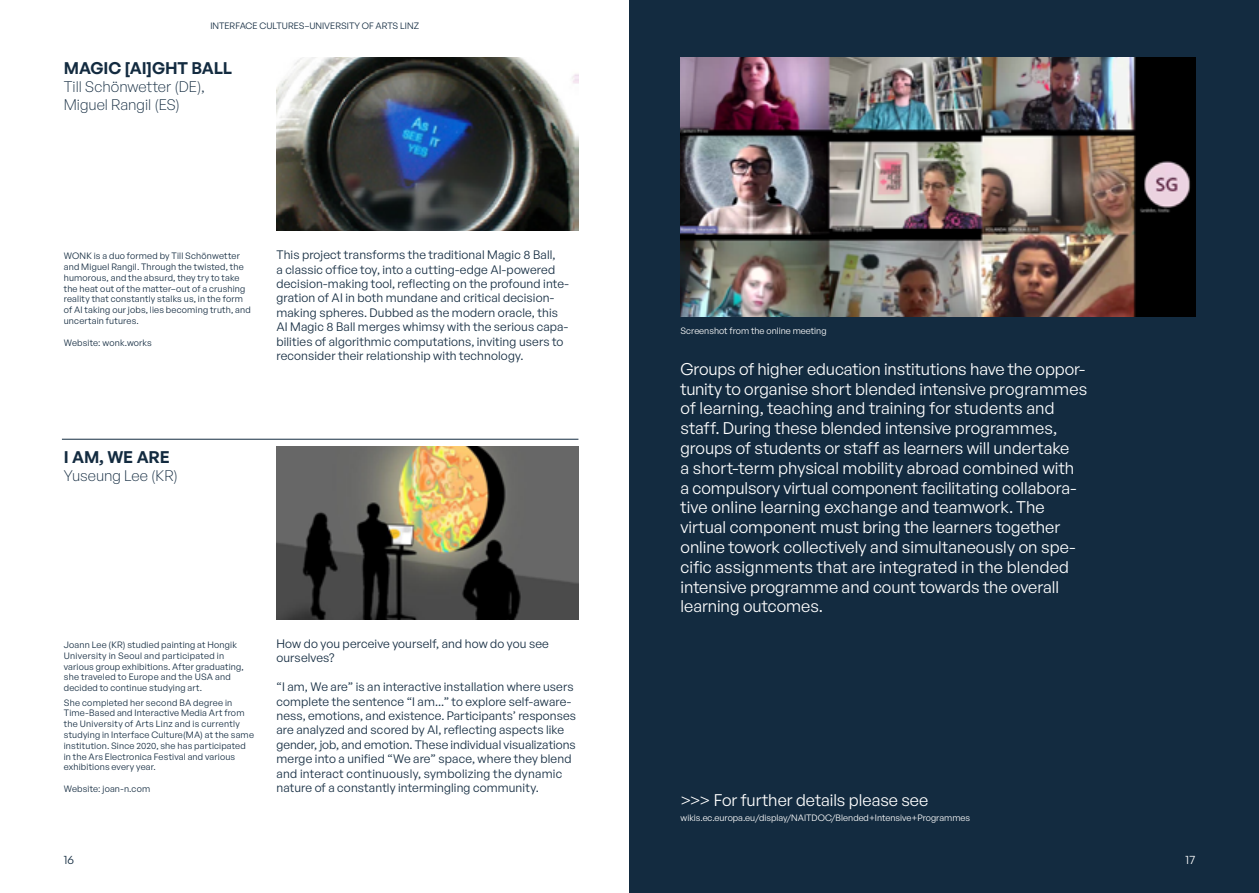
<style>
.page{position:relative;width:1259px;height:893px;background:#fff}
.page>*{position:absolute;margin:0;border:0;box-sizing:border-box;transform-origin:0 0}
.t1{font:16.5px/19.8px "General Sans";color:#fff}
.t2{font:600 16.5px "General Sans";letter-spacing:-.01em;color:#132b40}
.t3{font:300 15px/18px "General Sans";color:#132b40}
.t4{font:12px/14.4px "General Sans";letter-spacing:.01em;color:#132b40}
.t5{font:12px "General Sans";color:#fff}
.t6{font:9px/10.8px "General Sans";letter-spacing:.02em;color:#132b40}
.t7{font:9px "General Sans";color:#fff}
.t8{font:9px "General Sans";color:#132b40}
</style>
<div class="page">
<div style="left:629px;top:0;width:630px;height:893px;background:#132b40"></div>
<img style="left:276px;top:58px;width:303px;height:172px">
<img style="left:276px;top:446px;width:303px;height:173px">
<hr style="left:62px;top:439px;width:516px;height:1px;background:#132b40">
<img style="left:680px;top:58px;width:515px;height:259px">
<p class="t8" style="left:210px;top:20px;width:210px">INTERFACE CULTURES–UNIVERSITY OF ARTS LINZ</p>
<h1 class="t2" style="left:64px;top:58px;width:170px">MAGIC [AI]GHT BALL</h1>
<p class="t3" style="left:64px;top:77px;width:143px">Till Schönwetter (DE),<br>Miguel Rangil (ES)</p>
<p class="t6" style="left:64px;top:250px;width:188px">WONK is a duo formed by Till Schönwetter and Miguel Rangil. Through the twisted, the humorous, and the absurd, they try to take the heat out of the matter–out of a crushing reality that constantly stalks us, in the form of AI taking our jobs, lies becoming truth, and uncertain futures.</p>
<p class="t6" style="left:64px;top:337px;width:90px">Website: wonk.works</p>
<p class="t4" style="left:276px;top:247px;width:294px">This project transforms the traditional Magic 8 Ball,<br>a classic office toy, into a cutting-edge AI-powered decision-making tool, reflecting on the profound inte&shy;gration of AI in both mundane and critical decision&shy;making spheres. Dubbed as the modern oracle, this AI Magic 8 Ball merges whimsy with the serious capa&shy;bilities of algorithmic computations, inviting users to reconsider their relationship with technology.</p>
<h1 class="t2" style="left:64px;top:447px;width:107px">I AM, WE ARE</h1>
<p class="t3" style="left:64px;top:467px;width:116px">Yuseung Lee (KR)</p>
<p class="t6" style="left:64px;top:639px;width:181px">Joann Lee (KR) studied painting at Hongik University in Seoul and participated in various group exhibitions. After graduating, she traveled to Europe and the USA and decided to continue studying art.</p>
<p class="t6" style="left:64px;top:697px;width:192px">She completed her second BA degree in Time-Based and Interactive Media Art from the University of Arts Linz and is currently studying in Interface Culture(MA) at the same institution. Since 2020, she has participated in the Ars Electronica Festival and various exhibitions every year.</p>
<p class="t6" style="left:64px;top:783px;width:88px">Website: joan-n.com</p>
<p class="t4" style="left:276px;top:636px;width:274px">How do you perceive yourself, and how do you see ourselves?</p>
<p class="t4" style="left:276px;top:679px;width:301px">“I am, We are” is an interactive installation where users complete the sentence “I am...” to explore self-aware&shy;ness, emotions, and existence. Participants’ responses are analyzed and scored by AI, reflecting aspects like gender, job, and emotion. These individual visualizations merge into a unified “We are” space, where they blend and interact continuously, symbolizing the dynamic nature of a constantly intermingling community.</p>
<p class="t7" style="left:680px;top:325px;width:148px">Screenshot from the online meeting</p>
<p class="t1" style="left:680px;top:358px;width:408px">Groups of higher education institutions have the oppor&shy;tunity to organise short blended intensive programmes of learning, teaching and training for students and staff. During these blended intensive programmes, groups of students or staff as learners will undertake<br>a short-term physical mobility abroad combined with<br>a compulsory virtual component facilitating collabora&shy;tive online learning exchange and teamwork. The virtual component must bring the learners together online towork collectively and simultaneously on spe&shy;cific assignments that are integrated in the blended intensive programme and count towards the overall learning outcomes.</p>
<h1 class="t1" style="left:680px;top:789px;width:249px">&gt;&gt;&gt; For further details please see</h1>
<p class="t7" style="left:680px;top:812px;width:291px">wikis.ec.europa.eu/display/NAITDOC/Blended+Intensive+Programmes</p>
<p class="t4" style="left:64px;top:852px;width:12px">16</p>
<p class="t5" style="left:1185px;top:852px;width:11px">17</p>
</div>
